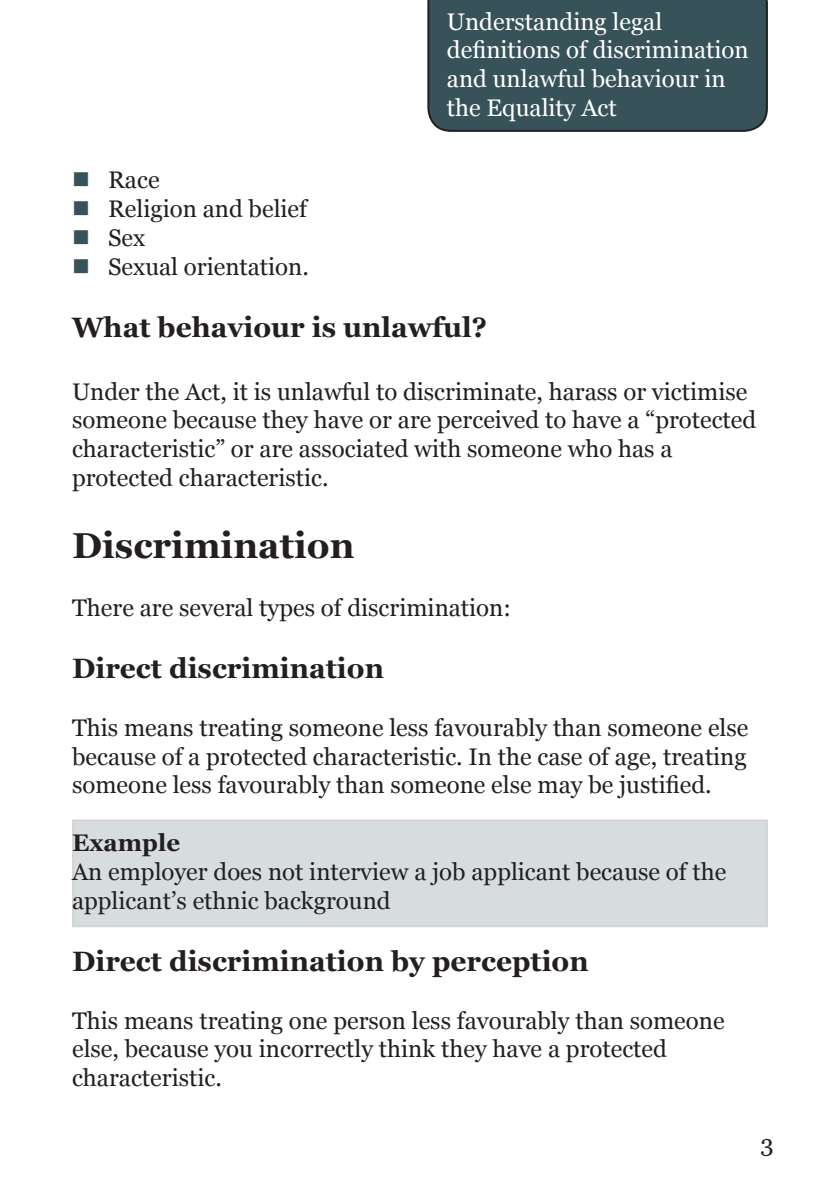
<style>
.page{position:relative;width:840px;height:1191px;background:#fff}
.page>*{position:absolute;margin:0;border:0;box-sizing:border-box;transform-origin:0 0}
.Heading_1{font:700 36px "Georgia";color:#231f20}
.Heading_2{font:700 28px "Georgia";color:#231f20}
.t1{font:24px/28.8px "Georgia";color:#231f20}
.t2{font:24px/28.8px "Georgia";color:#fff}
.Heading_3{font:700 24px "Georgia";color:#231f20}
</style>
<div class="page">
<div style="left:73px;top:820px;width:693px;height:106px;background:#d7ddde"></div>
<div style="left:427px;top:0;width:340px;height:132px;background:#38525a"></div>
<p class="t1" style="left:108px;top:165px;width:53px">Race</p>
<p class="t1" style="left:108px;top:194px;width:200px">Religion and belief</p>
<p class="t1" style="left:108px;top:223px;width:39px">Sex</p>
<p class="t1" style="left:108px;top:252px;width:202px">Sexual orientation.</p>
<p class="t2" style="left:446px;top:7px;width:303px">Understanding legal definitions of discrimination and unlawful behaviour in the Equality Act</p>
<p class="Heading_2" style="left:72px;top:311px;width:416px">What behaviour is unlawful?</p>
<p class="t1" style="left:72px;top:377px;width:685px">Under the Act, it is unlawful to discriminate, harass or victimise someone because they have or are perceived to have a “protected characteristic” or are associated with someone who has a protected characteristic.</p>
<p class="Heading_1" style="left:72px;top:525px;width:284px">Discrimination</p>
<p class="t1" style="left:72px;top:593px;width:440px">There are several types of discrimination:</p>
<p class="Heading_2" style="left:72px;top:652px;width:313px">Direct discrimination</p>
<p class="t1" style="left:72px;top:713px;width:677px;text-align:justify">This means treating someone less favourably than someone else because of a protected characteristic. In the case of age, treating someone less favourably than someone else may be justified.</p>
<p class="Heading_3" style="left:72px;top:829px;width:109px">Example</p>
<p class="t1" style="left:72px;top:857px;width:655px">An employer does not interview a job applicant because of the applicant’s ethnic background</p>
<p class="Heading_2" style="left:72px;top:945px;width:518px">Direct discrimination by perception</p>
<p class="t1" style="left:72px;top:1005px;width:653px">This means treating one person less favourably than someone else, because you incorrectly think they have a protected characteristic.</p>
<p class="t1" style="left:760px;top:1129px;width:15px">3</p>
</div>
